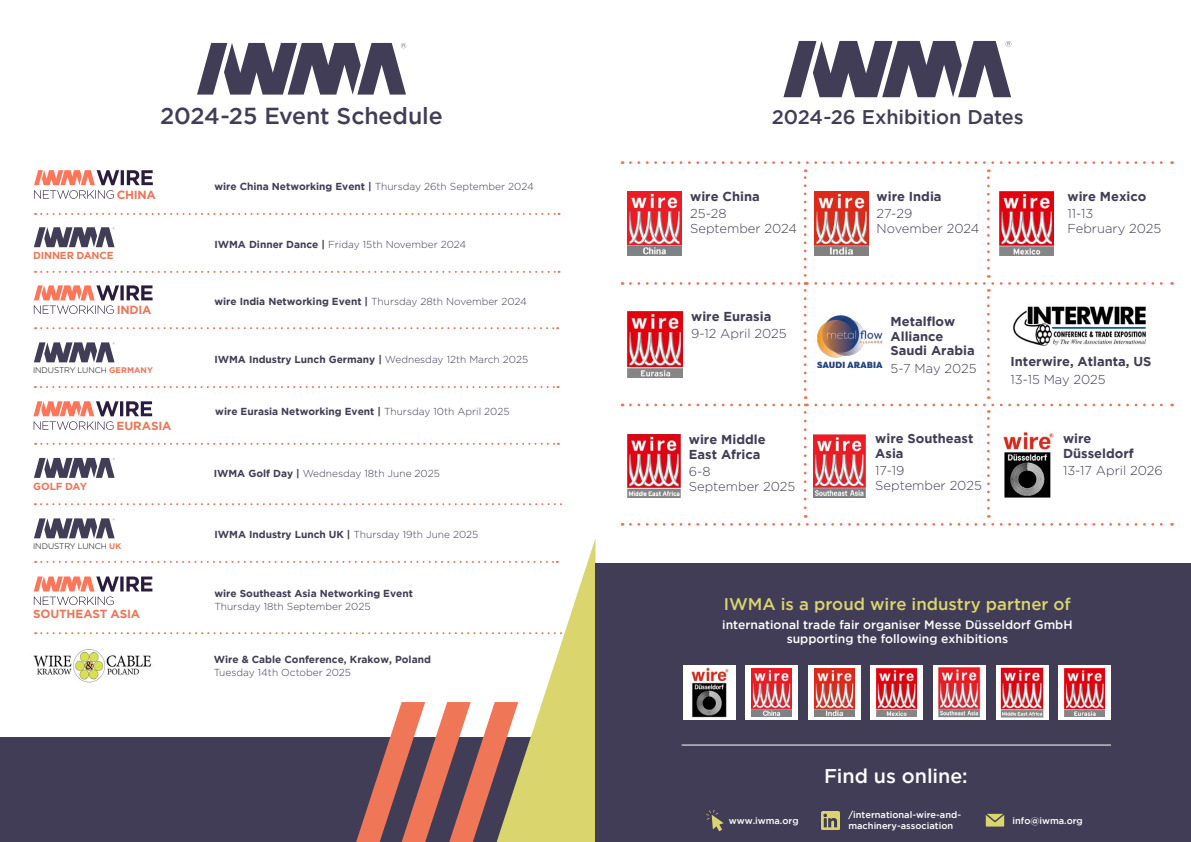
<style>
.page{position:relative;width:1191px;height:842px;background:#fff}
.page>*{position:absolute;margin:0;border:0;box-sizing:border-box;transform-origin:0 0}
.t1{font:500 23.1px "Gotham";letter-spacing:-.005em;color:#413d57}
.t2{font:500 19.8px "Gotham";letter-spacing:-.005em;color:#413d57}
.t3{font:500 19.8px "Gotham";letter-spacing:-.005em;color:#fff}
.t4{font:500 16.8px "Gotham";color:#dad56c}
.t5{font:700 12.9px/14.3px "Gotham";color:#413d57}
.t6{font:300 12.9px/14.3px "Gotham";color:#413d57}
.t7{font:500 12.1px/13.5px "Gotham";color:#fff;text-align:center}
.t8{font:700 11.8px "Gotham";letter-spacing:-.015em;color:#ee7658}
.t9{font:700 10.2px "Gotham";color:#413d57}
.t10{font:300 10.2px "Gotham";color:#413d57}
.t11{font:700 10.2px "Gotham";letter-spacing:-.015em;color:#ee7658}
.t12{font:500 9.3px/11.1px "Gotham";color:#fff}
.t13{font:300 8.1px "Gotham";letter-spacing:-.005em;color:#000}
.s1{font-weight:700;color:#ee7658}
.s2{font-weight:300}
.s3{font-weight:700}
</style>
<div class="page">
<svg style="left:34px;top:227px;width:81px;height:20px"></svg>
<svg style="left:34px;top:458px;width:81px;height:20px"></svg>
<svg style="left:35px;top:213px;width:524px;height:2px"></svg>
<svg style="left:35px;top:271px;width:524px;height:2px"></svg>
<svg style="left:35px;top:443px;width:524px;height:2px"></svg>
<svg style="left:35px;top:503px;width:527px;height:2px"></svg>
<svg style="left:197px;top:43px;width:209px;height:52px"></svg>
<svg style="left:34px;top:170px;width:119px;height:29px"></svg>
<svg style="left:34px;top:285px;width:119px;height:29px"></svg>
<svg style="left:35px;top:327px;width:523px;height:2px"></svg>
<svg style="left:35px;top:386px;width:523px;height:2px"></svg>
<svg style="left:34px;top:342px;width:81px;height:20px"></svg>
<div style="left:0;top:738px;width:595px;height:104px;background:#413d57"></div>
<svg style="left:34px;top:518px;width:561px;height:324px"></svg>
<svg style="left:33px;top:401px;width:119px;height:29px"></svg>
<div style="left:563px;top:494px;width:15px;height:28px;background:#fff"></div>
<div style="left:595px;top:563px;width:596px;height:279px;background:#413d57"></div>
<div style="left:808px;top:665px;width:52px;height:54px;background:#fff"></div>
<img style="left:814px;top:668px;width:40px;height:48px">
<hr style="left:681px;top:745px;width:430px;height:1px;background:#fff">
<svg style="left:706px;top:810px;width:17px;height:21px"></svg>
<svg style="left:985px;top:814px;width:19px;height:12px"></svg>
<img style="left:821px;top:812px;width:18px;height:18px">
<div style="left:870px;top:665px;width:52px;height:54px;background:#fff"></div>
<img style="left:876px;top:668px;width:40px;height:48px">
<div style="left:745px;top:665px;width:53px;height:54px;background:#fff"></div>
<img style="left:752px;top:668px;width:40px;height:48px">
<svg style="left:996px;top:665px;width:52px;height:54px"></svg>
<img style="left:997px;top:667px;width:50px;height:50px">
<div style="left:1058px;top:665px;width:53px;height:54px;background:#fff"></div>
<img style="left:1064px;top:668px;width:40px;height:48px">
<img style="left:933px;top:666px;width:52px;height:53px">
<div style="left:683px;top:665px;width:53px;height:54px;background:#fff"></div>
<img style="left:691px;top:667px;width:38px;height:51px">
<svg style="left:783px;top:41px;width:228px;height:56px"></svg>
<img style="left:627px;top:191px;width:3px;height:65px">
<img style="left:627px;top:434px;width:3px;height:63px">
<img style="left:628px;top:312px;width:2px;height:65px">
<svg style="left:630px;top:396px;width:542px;height:112px"></svg>
<svg style="left:630px;top:161px;width:542px;height:228px"></svg>
<svg style="left:630px;top:515px;width:542px;height:11px"></svg>
<img style="left:816px;top:316px;width:67px;height:52px">
<div style="left:994px;top:429px;width:70px;height:72px;background:#fff"></div>
<img style="left:1003px;top:432px;width:51px;height:66px">
<img style="left:1010px;top:304px;width:138px;height:45px">
<h1 class="t1" style="left:160px;top:102px;width:284px">2024-25 Event Schedule</h1>
<p class="t8" style="left:117px;top:188px;width:40px">CHINA</p>
<p class="t11" style="left:33px;top:250px;width:82px">DINNER DANCE</p>
<p class="t8" style="left:117px;top:303px;width:36px">INDIA</p>
<p class="t13" style="left:33px;top:366px;width:121px">INDUSTRY LUNCH <span class="s1">GERMANY</span></p>
<p class="t11" style="left:33px;top:480px;width:55px">GOLF DAY</p>
<p class="t8" style="left:116px;top:419px;width:56px">EURASIA</p>
<p class="t13" style="left:33px;top:541px;width:90px">INDUSTRY LUNCH <span class="s1">UK</span></p>
<p class="t8" style="left:33px;top:607px;width:108px">SOUTHEAST ASIA</p>
<p class="t9" style="left:214px;top:181px;width:321px">wire China Networking Event | <span class="s2">Thursday 26th September 2024</span></p>
<p class="t10" style="left:214px;top:238px;width:253px"><span class="s3">IWMA Dinner Dance |</span> Friday 15th November 2024</p>
<p class="t9" style="left:214px;top:296px;width:314px">wire India Networking Event | <span class="s2">Thursday 28th November 2024</span></p>
<p class="t9" style="left:214px;top:354px;width:315px">IWMA Industry Lunch Germany | <span class="s2">Wednesday 12th March 2025</span></p>
<p class="t9" style="left:215px;top:405px;width:296px">wire Eurasia Networking Event | <span class="s2">Thursday 10th April 2025</span></p>
<p class="t10" style="left:214px;top:468px;width:228px"><span class="s3">IWMA Golf Day |</span> Wednesday 18th June 2025</p>
<p class="t9" style="left:214px;top:528px;width:265px">IWMA Industry Lunch UK | <span class="s2">Thursday 19th June 2025</span></p>
<p class="t9" style="left:214px;top:588px;width:200px">wire Southeast Asia Networking Event</p>
<p class="t10" style="left:214px;top:601px;width:157px">Thursday 18th September 2025</p>
<p class="t9" style="left:214px;top:653px;width:219px">Wire &amp; Cable Conference, Krakow, Poland</p>
<p class="t10" style="left:214px;top:667px;width:139px">Tuesday 14th October 2025</p>
<h2 class="t2" style="left:772px;top:106px;width:253px">2024-26 Exhibition Dates</h2>
<p class="t5" style="left:690px;top:189px;width:71px">wire China</p>
<p class="t6" style="left:690px;top:206px;width:108px">25-28<br>September 2024</p>
<p class="t5" style="left:876px;top:189px;width:66px">wire India</p>
<p class="t6" style="left:876px;top:206px;width:104px">27-29<br>November 2024</p>
<p class="t5" style="left:1067px;top:189px;width:80px">wire Mexico</p>
<p class="t6" style="left:1067px;top:206px;width:95px">11-13<br>February 2025</p>
<p class="t5" style="left:691px;top:309px;width:82px">wire Eurasia</p>
<p class="t6" style="left:691px;top:327px;width:97px">9-12 April 2025</p>
<p class="t5" style="left:689px;top:432px;width:78px">wire Middle<br>East Africa</p>
<p class="t6" style="left:689px;top:464px;width:108px">6-8<br>September 2025</p>
<p class="t5" style="left:890px;top:314px;width:86px">Metalflow<br>Alliance<br>Saudi Arabia</p>
<p class="t6" style="left:890px;top:361px;width:88px">5-7 May 2025</p>
<p class="t5" style="left:875px;top:431px;width:100px">wire Southeast<br>Asia</p>
<p class="t6" style="left:875px;top:464px;width:108px">17-19<br>September 2025</p>
<p class="t5" style="left:1010px;top:354px;width:142px">Interwire, Atlanta, US</p>
<p class="t6" style="left:1010px;top:372px;width:97px">13-15 May 2025</p>
<p class="t5" style="left:1063px;top:431px;width:72px">wire<br>Düsseldorf</p>
<p class="t6" style="left:1063px;top:464px;width:101px">13-17 April 2026</p>
<h3 class="t4" style="left:723px;top:595px;width:349px">IWMA is a proud wire industry partner of</h3>
<p class="t7" style="left:722px;top:618px;width:352px">international trade fair organiser Messe Düsseldorf GmbH supporting the following exhibitions</p>
<h2 class="t3" style="left:824px;top:765px;width:145px">Find us online:</h2>
<p class="t12" style="left:729px;top:814px;width:71px">www.iwma.org</p>
<p class="t12" style="left:848px;top:809px;width:114px">/international-wire-and&shy;machinery-association</p>
<p class="t12" style="left:1012px;top:815px;width:72px">info@iwma.org</p>
</div>
